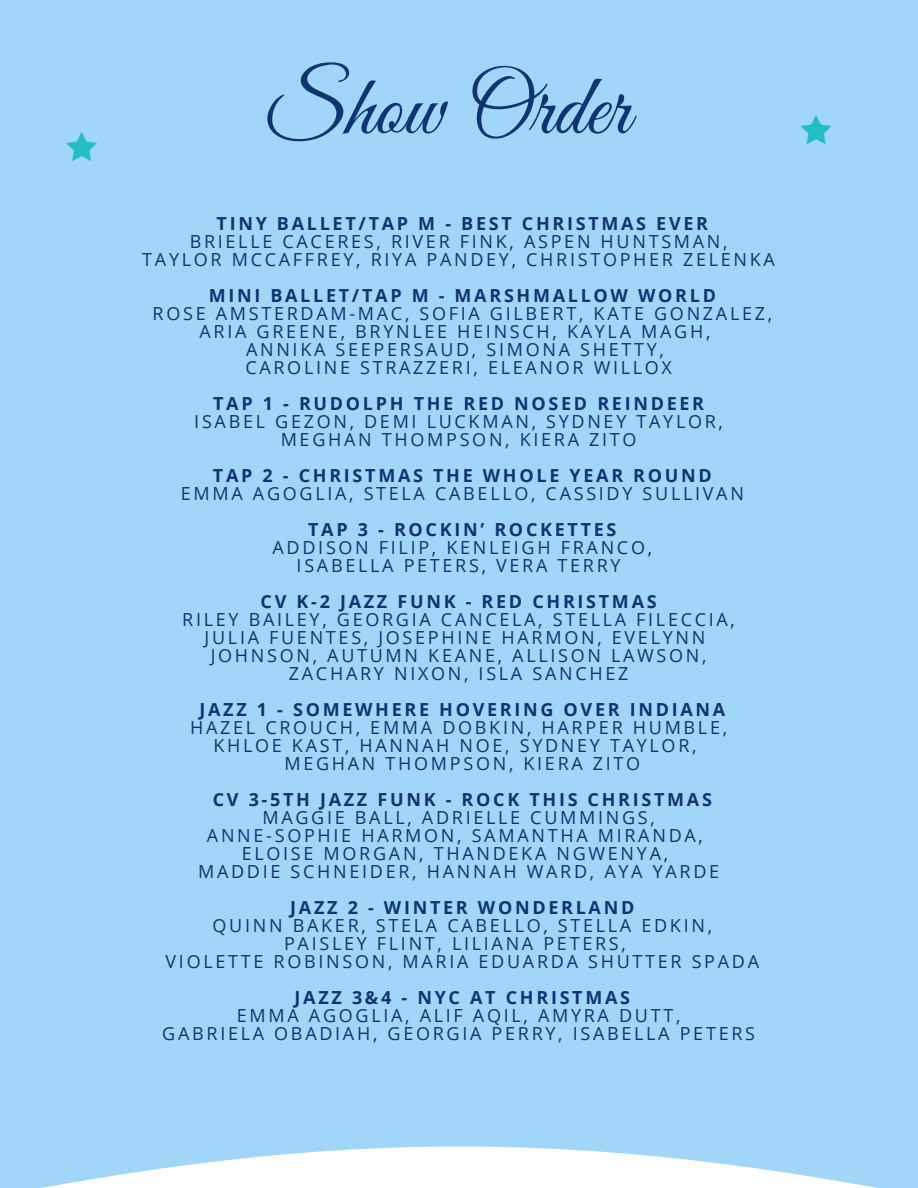
<style>
.page{position:relative;width:918px;height:1188px;background:#a2d6f8}
.page>*{position:absolute;margin:0;border:0;box-sizing:border-box;transform-origin:0 0}
.t1{font:87.15px "Great Vibes";color:#103374}
.t2{font:18px/18px "Open Sans";letter-spacing:.15em;color:#103374;text-align:center}
.t3{font:700 18px "Open Sans";letter-spacing:.15em;color:#103374}
</style>
<div class="page">
<svg style="left:42px;top:1147px;width:835px;height:41px;fill:#fff"></svg>
<svg style="left:66px;top:132px;width:31px;height:29px"></svg>
<svg style="left:801px;top:115px;width:31px;height:29px"></svg>
<p class="t1" style="left:267px;top:59px;width:364px">Show Order</p>
<p class="t3" style="left:217px;top:211px;width:493px">TINY BALLET/TAP M - BEST CHRISTMAS EVER</p>
<p class="t2" style="left:142px;top:232px;width:634px">BRIELLE CACERES, RIVER FINK, ASPEN HUNTSMAN,<br>TAYLOR MCCAFFREY, RIYA PANDEY, CHRISTOPHER ZELENKA</p>
<p class="t3" style="left:209px;top:283px;width:509px">MINI BALLET/TAP M - MARSHMALLOW WORLD</p>
<p class="t2" style="left:153px;top:304px;width:621px">ROSE AMSTERDAM-MAC, SOFIA GILBERT, KATE GONZALEZ,</p>
<p class="t2" style="left:200px;top:322px;width:512px">ARIA GREENE, BRYNLEE HEINSCH, KAYLA MAGH,</p>
<p class="t2" style="left:246px;top:340px;width:419px">ANNIKA SEEPERSAUD, SIMONA SHETTY,</p>
<p class="t2" style="left:245px;top:358px;width:428px">CAROLINE STRAZZERI, ELEANOR WILLOX</p>
<p class="t3" style="left:213px;top:391px;width:492px">TAP 1 - RUDOLPH THE RED NOSED REINDEER</p>
<p class="t2" style="left:194px;top:412px;width:530px">ISABEL GEZON, DEMI LUCKMAN, SYDNEY TAYLOR,<br>MEGHAN THOMPSON, KIERA ZITO</p>
<p class="t3" style="left:213px;top:463px;width:500px">TAP 2 - CHRISTMAS THE WHOLE YEAR ROUND</p>
<p class="t2" style="left:181px;top:484px;width:565px">EMMA AGOGLIA, STELA CABELLO, CASSIDY SULLIVAN</p>
<p class="t3" style="left:308px;top:517px;width:310px">TAP 3 - ROCKIN’ ROCKETTES</p>
<p class="t2" style="left:273px;top:538px;width:381px">ADDISON FILIP, KENLEIGH FRANCO,<br>ISABELLA PETERS, VERA TERRY</p>
<p class="t3" style="left:261px;top:589px;width:398px">CV K-2 JAZZ FUNK - RED CHRISTMAS</p>
<p class="t2" style="left:182px;top:610px;width:554px">RILEY BAILEY, GEORGIA CANCELA, STELLA FILECCIA, JULIA FUENTES, JOSEPHINE HARMON, EVELYNN JOHNSON, AUTUMN KEANE, ALLISON LAWSON, ZACHARY NIXON, ISLA SANCHEZ</p>
<p class="t3" style="left:199px;top:697px;width:527px">JAZZ 1 - SOMEWHERE HOVERING OVER INDIANA</p>
<p class="t2" style="left:190px;top:718px;width:538px">HAZEL CROUCH, EMMA DOBKIN, HARPER HUMBLE,<br>KHLOE KAST, HANNAH NOE, SYDNEY TAYLOR,<br>MEGHAN THOMPSON, KIERA ZITO</p>
<p class="t3" style="left:213px;top:787px;width:501px">CV 3-5TH JAZZ FUNK - ROCK THIS CHRISTMAS</p>
<p class="t2" style="left:198px;top:808px;width:523px">MAGGIE BALL, ADRIELLE CUMMINGS, ANNE-SOPHIE HARMON, SAMANTHA MIRANDA, ELOISE MORGAN, THANDEKA NGWENYA,<br>MADDIE SCHNEIDER, HANNAH WARD, AYA YARDE</p>
<p class="t3" style="left:290px;top:895px;width:346px">JAZZ 2 - WINTER WONDERLAND</p>
<p class="t2" style="left:213px;top:916px;width:501px">QUINN BAKER, STELA CABELLO, STELLA EDKIN,</p>
<p class="t2" style="left:284px;top:934px;width:343px">PAISLEY FLINT, LILIANA PETERS,</p>
<p class="t2" style="left:166px;top:952px;width:595px">VIOLETTE ROBINSON, MARIA EDUARDA SHUTTER SPADA</p>
<p class="t3" style="left:295px;top:985px;width:337px">JAZZ 3&amp;4 - NYC AT CHRISTMAS</p>
<p class="t2" style="left:162px;top:1006px;width:594px">EMMA AGOGLIA, ALIF AQIL, AMYRA DUTT,<br>GABRIELA OBADIAH, GEORGIA PERRY, ISABELLA PETERS</p>
</div>
